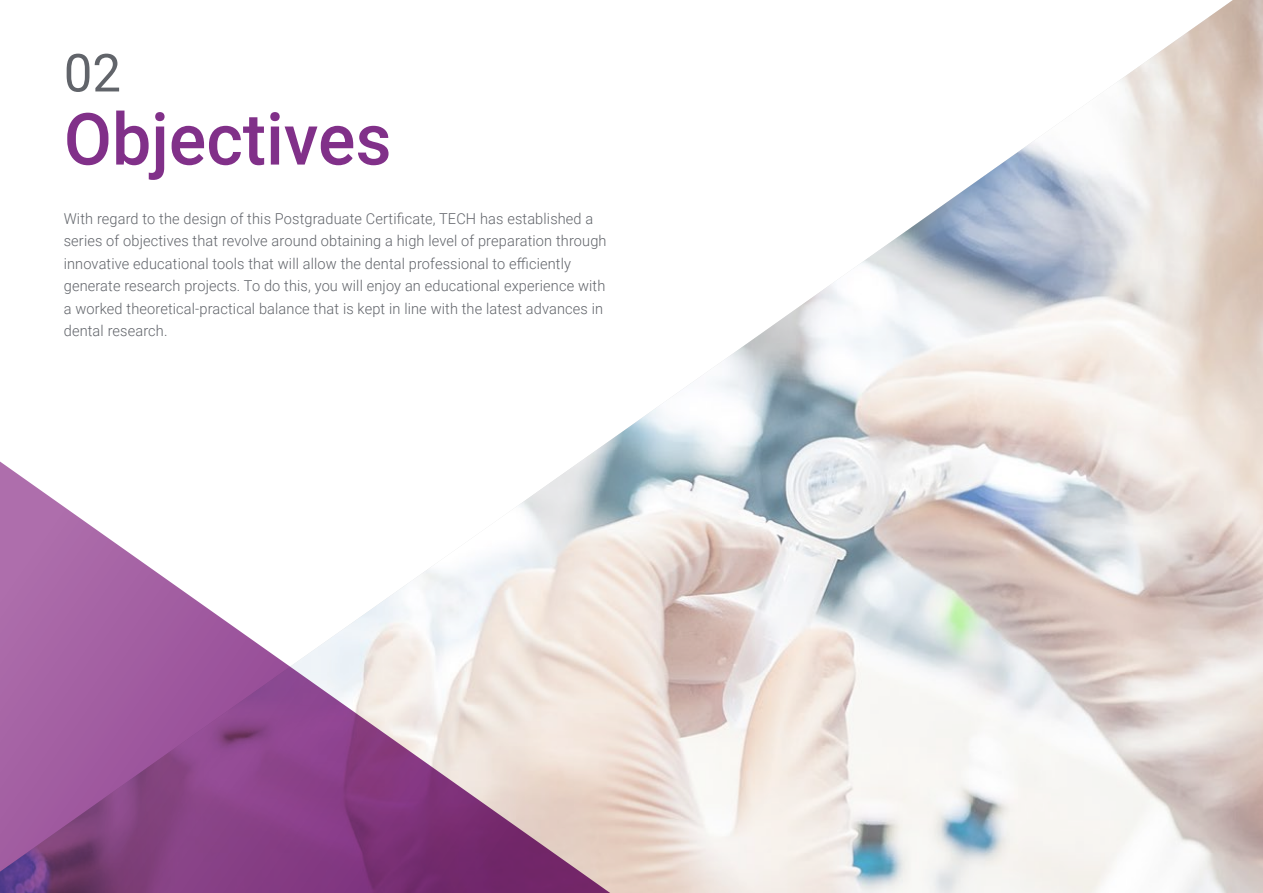
<style>
.page{position:relative;width:1263px;height:893px;background:#fff}
.page>*{position:absolute;margin:0;border:0;box-sizing:border-box;transform-origin:0 0}
.t1{font:500 72px "Roboto";color:#813089}
.t2{font:52.5px "Roboto";color:#61646a}
.t3{font:300 15px/22.5px "Roboto";letter-spacing:.01em;color:#61646a}
</style>
<div class="page">
<img style="left:602px;top:0;width:661px;height:893px">
<svg style="left:0;top:446px;width:640px;height:447px"></svg>
<h2 class="t2" style="left:64px;top:36px;width:59px">02</h2>
<h1 class="t1" style="left:64px;top:89px;width:329px">Objectives</h1>
<p class="t3" style="left:64px;top:207px;width:544px">With regard to the design of this Postgraduate Certificate, TECH has established a series of objectives that revolve around obtaining a high level of preparation through innovative educational tools that will allow the dental professional to efficiently generate research projects. To do this, you will enjoy an educational experience with a worked theoretical-practical balance that is kept in line with the latest advances in dental research.</p>
</div>
